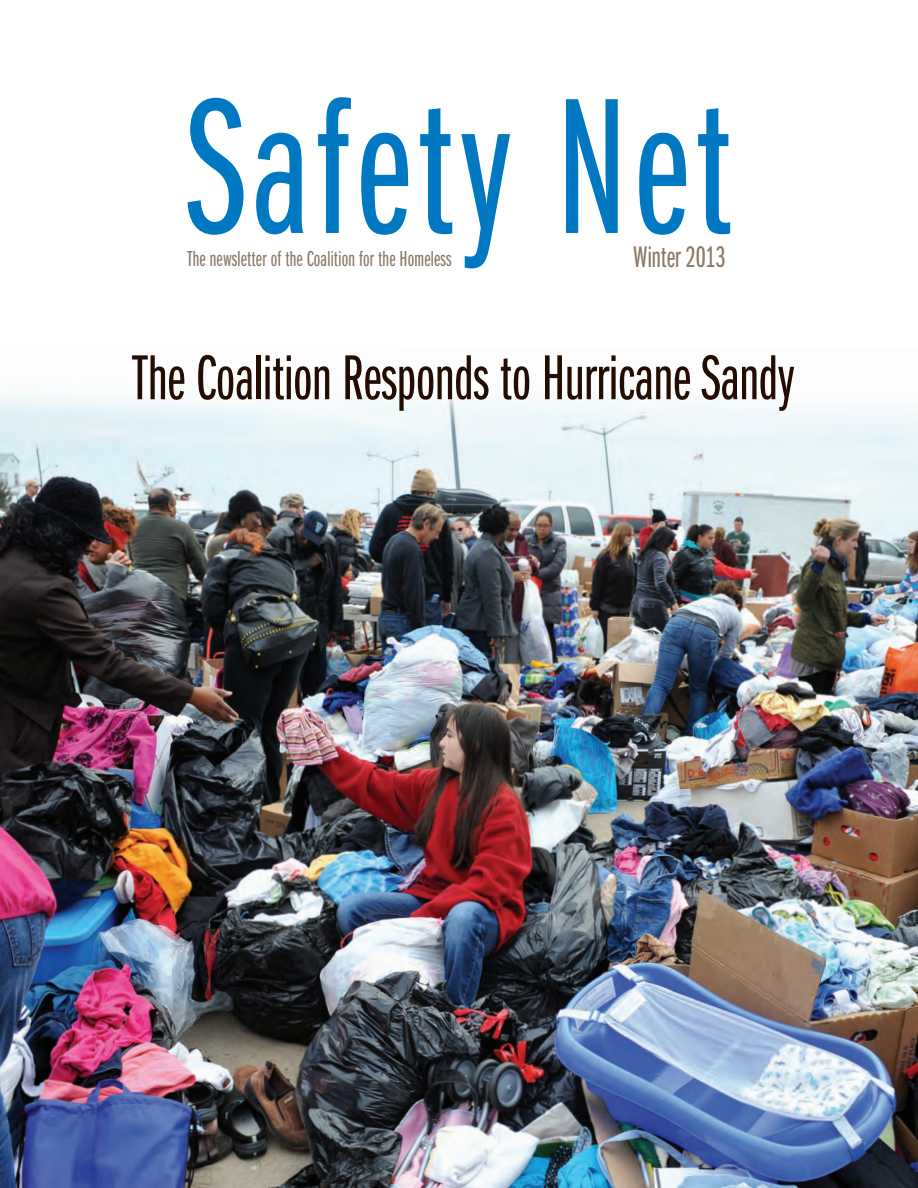
<style>
.page{position:relative;width:918px;height:1188px;background:#fff}
.page>*{position:absolute;margin:0;border:0;box-sizing:border-box;transform-origin:0 0}
.t1{font:200.55px "Franklin Gothic Book X Cmpr";letter-spacing:.03em;color:#0079c2}
.t2{font:65.7px "Franklin Gothic Book X Cmpr";color:#230d02}
.t3{font:30.9px "Franklin Gothic Book X Cmpr";color:#8a7966}
.t4{font:22.5px "Franklin Gothic Book X Cmpr";letter-spacing:.01em;color:#8a7966}
</style>
<div class="page">
<img style="left:0;top:392px;width:918px;height:796px">
<h1 class="t1" style="left:187px;top:64px;width:546px">Safety Net</h1>
<p class="t4" style="left:187px;top:247px;width:266px">The newsletter of the Coalition for the Homeless</p>
<h3 class="t3" style="left:633px;top:241px;width:94px">Winter 2013</h3>
<h2 class="t2" style="left:133px;top:344px;width:663px">The Coalition Responds to Hurricane Sandy</h2>
</div>
